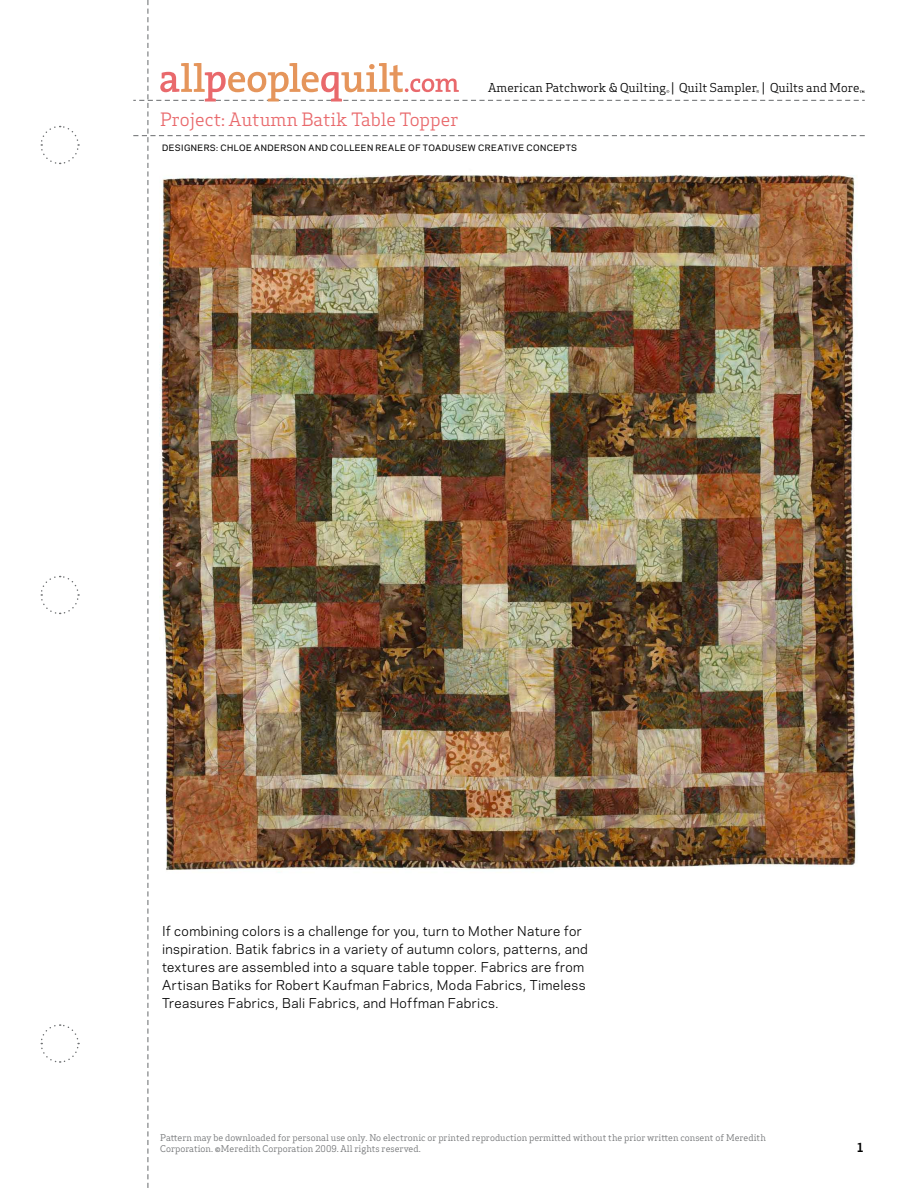
<style>
.page{position:relative;width:918px;height:1188px;background:#fff}
.page>*{position:absolute;margin:0;border:0;box-sizing:border-box;transform-origin:0 0}
.t1{font:18px "Apex Serif";color:#e9696c}
.t2{font:12.75px/18px "Galaxie Polaris";letter-spacing:.03em;color:#000}
.t3{font:12px "Apex Serif";color:#000}
.t4{font:9px/10.8px "Apex Serif";color:#6d6f71}
.t5{font:500 8.25px "Galaxie Polaris";letter-spacing:.06em;color:#000}
</style>
<div class="page">
<svg style="left:40px;top:125px;width:40px;height:40px"></svg>
<svg style="left:40px;top:1024px;width:40px;height:39px"></svg>
<svg style="left:40px;top:575px;width:40px;height:40px"></svg>
<img style="left:133px;top:0;width:732px;height:1188px">
<h1 class="t1" style="left:160px;top:108px;width:300px">Project: Autumn Batik Table Topper</h1>
<p class="t3" style="left:488px;top:80px;width:373px">American Patchwork &amp; Quilting | Quilt Sampler | Quilts and More</p>
<p class="t5" style="left:162px;top:142px;width:417px">DESIGNERS: CHLOE ANDERSON AND COLLEEN REALE OF TOADUSEW CREATIVE CONCEPTS</p>
<p class="t2" style="left:162px;top:921px;width:427px">If combining colors is a challenge for you, turn to Mother Nature for inspiration. Batik fabrics in a variety of autumn colors, patterns, and textures are assembled into a square table topper. Fabrics are from Artisan Batiks for Robert Kaufman Fabrics, Moda Fabrics, Timeless Treasures Fabrics, Bali Fabrics, and Hoffman Fabrics.</p>
<p class="t4" style="left:160px;top:1132px;width:607px">Pattern may be downloaded for personal use only. No electronic or printed reproduction permitted without the prior written consent of Meredith<br>Corporation. ©Meredith Corporation 2009. All rights reserved.</p>
</div>
